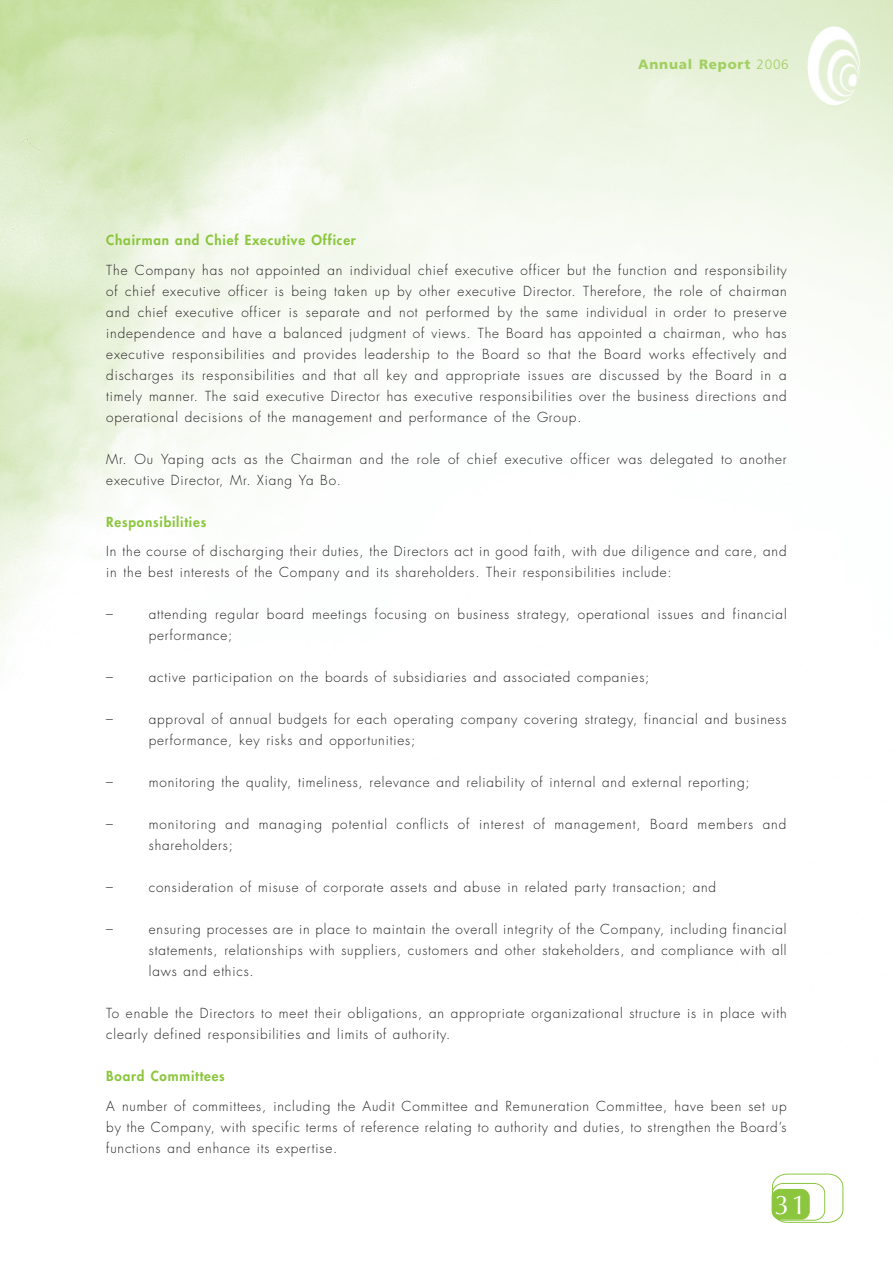
<style>
.page{position:relative;width:893px;height:1263px;background:#fff}
.page>*{position:absolute;margin:0;border:0;box-sizing:border-box;transform-origin:0 0}
.t1{font:27px "Optima LT Std";color:#fff}
.t2{font:300 13.5px/21px "Futura Std";letter-spacing:.06em;color:#231f20}
.t3{font:800 13.5px "Futura Std";letter-spacing:.06em;color:#8bc63e}
.t4{font:900 13.5px "Frutiger LT Std";letter-spacing:.06em;color:#a2cf62}
.s1{font-weight:300}
</style>
<div class="page">
<img style="left:0;top:0;width:893px;height:1213px">
<svg style="left:772px;top:1173px;width:72px;height:50px"></svg>
<p class="t4" style="left:638px;top:56px;width:152px">Annual Report <span class="s1">2006</span></p>
<p class="t3" style="left:106px;top:232px;width:251px">Chairman and Chief Executive Officer</p>
<p class="t2" style="left:106px;top:260px;width:682px;text-align:justify">The Company has not appointed an individual chief executive officer but the function and responsibility of chief executive officer is being taken up by other executive Director. Therefore, the role of chairman and chief executive officer is separate and not performed by the same individual in order to preserve independence and have a balanced judgment of views. The Board has appointed a chairman, who has executive responsibilities and provides leadership to the Board so that the Board works effectively and discharges its responsibilities and that all key and appropriate issues are discussed by the Board in a timely manner. The said executive Director has executive responsibilities over the business directions and operational decisions of the management and performance of the Group.</p>
<p class="t2" style="left:106px;top:449px;width:682px">Mr. Ou Yaping acts as the Chairman and the role of chief executive officer was delegated to another executive Director, Mr. Xiang Ya Bo.</p>
<p class="t3" style="left:106px;top:513px;width:101px">Responsibilities</p>
<p class="t2" style="left:106px;top:541px;width:682px">In the course of discharging their duties, the Directors act in good faith, with due diligence and care, and in the best interests of the Company and its shareholders. Their responsibilities include:</p>
<p class="t2" style="left:106px;top:604px;width:8px">–</p>
<p class="t2" style="left:149px;top:604px;width:639px">attending regular board meetings focusing on business strategy, operational issues and financial performance;</p>
<p class="t2" style="left:106px;top:667px;width:8px">–</p>
<p class="t2" style="left:149px;top:667px;width:502px">active participation on the boards of subsidiaries and associated companies;</p>
<p class="t2" style="left:106px;top:709px;width:8px">–</p>
<p class="t2" style="left:149px;top:709px;width:639px">approval of annual budgets for each operating company covering strategy, financial and business performance, key risks and opportunities;</p>
<p class="t2" style="left:106px;top:772px;width:8px">–</p>
<p class="t2" style="left:149px;top:772px;width:602px">monitoring the quality, timeliness, relevance and reliability of internal and external reporting;</p>
<p class="t2" style="left:106px;top:814px;width:8px">–</p>
<p class="t2" style="left:149px;top:814px;width:639px">monitoring and managing potential conflicts of interest of management, Board members and shareholders;</p>
<p class="t2" style="left:106px;top:877px;width:8px">–</p>
<p class="t2" style="left:149px;top:877px;width:569px">consideration of misuse of corporate assets and abuse in related party transaction; and</p>
<p class="t2" style="left:106px;top:919px;width:8px">–</p>
<p class="t2" style="left:149px;top:919px;width:639px;text-align:justify">ensuring processes are in place to maintain the overall integrity of the Company, including financial statements, relationships with suppliers, customers and other stakeholders, and compliance with all laws and ethics.</p>
<p class="t2" style="left:106px;top:1003px;width:682px">To enable the Directors to meet their obligations, an appropriate organizational structure is in place with clearly defined responsibilities and limits of authority.</p>
<p class="t3" style="left:106px;top:1068px;width:120px">Board Committees</p>
<p class="t2" style="left:106px;top:1096px;width:682px;text-align:justify">A number of committees, including the Audit Committee and Remuneration Committee, have been set up by the Company, with specific terms of reference relating to authority and duties, to strengthen the Board’s functions and enhance its expertise.</p>
<h1 class="t1" style="left:775px;top:1189px;width:33px">31</h1>
</div>
